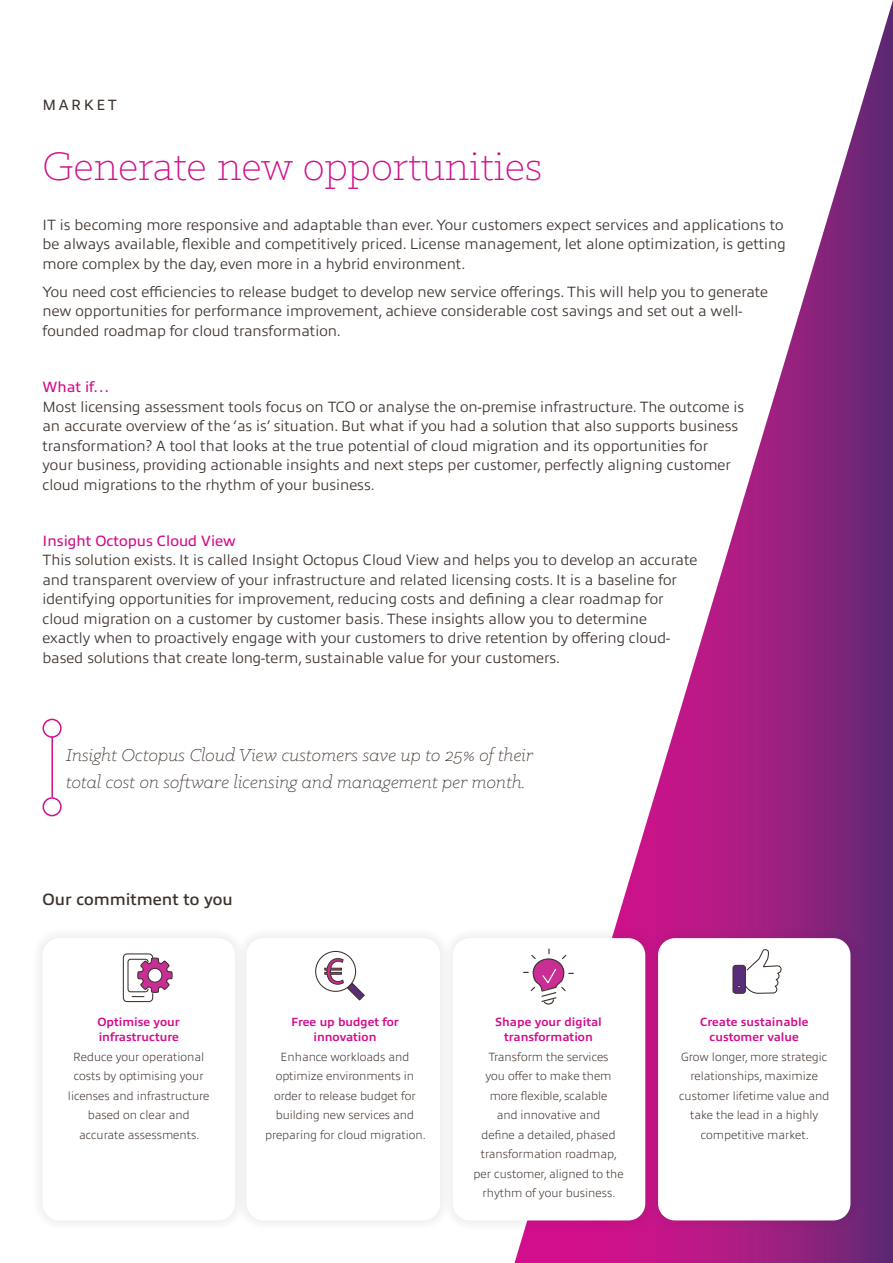
<style>
.page{position:relative;width:893px;height:1263px;background:#fff}
.page>*{position:absolute;margin:0;border:0;box-sizing:border-box;transform-origin:0 0}
.headers_pink{font:300 45px "Klinic Slab";color:#d20e8c}
.quote_grey{font:italic 300 19.5px/27px "Klinic Slab";color:#3d322c}
.body_headers{font:600 16.5px "Allumi Pro";color:#3d322c}
.body_copy{font:300 15px/19.5px "Allumi Pro";color:#3d322c}
.body_header_pink{font:15px "Allumi Pro";color:#d20e8c}
.t1{font:15px "Allumi Pro";letter-spacing:.17em;color:#3d322c}
.box_copy{font:200 12px/19.5px "Allumi Pro";color:#3d322c;text-align:center}
.body_header_pink-2{font:700 12px/15px "Allumi Pro";color:#d20e8c;text-align:center}
</style>
<div class="page">
<svg style="left:514px;top:0;width:379px;height:1263px"></svg>
<div style="left:30px;top:926px;width:217px;height:307px;background:#fafafa"></div>
<div style="left:43px;top:938px;width:192px;height:282px;background:#fff;border-radius:17px"></div>
<div style="left:234px;top:926px;width:218px;height:307px;background:#f5f5f5"></div>
<div style="left:247px;top:938px;width:193px;height:282px;background:#fff;border-radius:17px"></div>
<div style="left:441px;top:926px;width:216px;height:306px;background:#231f20;opacity:.07"></div>
<div style="left:453px;top:938px;width:192px;height:282px;background:#fff;border-radius:17px"></div>
<div style="left:646px;top:926px;width:216px;height:307px;background:#231f20;opacity:.07"></div>
<div style="left:658px;top:938px;width:192px;height:282px;background:#fff;border-radius:17px"></div>
<div style="left:123px;top:953px;width:30px;height:49px;border:1px solid #3d322c;border-radius:4px"></div>
<div style="left:127px;top:959px;width:22px;height:33px;border:1px solid #3d322c;border-radius:3px"></div>
<svg style="left:132px;top:957px;width:41px;height:40px"></svg>
<svg style="left:524px;top:949px;width:49px;height:56px"></svg>
<div style="left:315px;top:951px;width:41px;height:41px;border:1px solid #3d322c;border-radius:50%"></div>
<svg style="left:324px;top:958px;width:41px;height:43px"></svg>
<div style="left:733px;top:965px;width:12px;height:28px;background:#592d7a;border-radius:3px"></div>
<div style="left:732px;top:965px;width:14px;height:29px;border:1px solid #3d322c;border-radius:3px"></div>
<svg style="left:737px;top:949px;width:45px;height:45px"></svg>
<div style="left:43px;top:719px;width:19px;height:19px;border:2px solid #d20e8c;border-radius:50%"></div>
<hr style="left:51px;top:736px;width:2px;height:61px;background:#d20e8c">
<div style="left:43px;top:797px;width:19px;height:19px;border:2px solid #d20e8c;border-radius:50%"></div>
<p class="t1" style="left:43px;top:94px;width:76px">MARKET</p>
<p class="headers_pink" style="left:43px;top:138px;width:501px">Generate new opportunities</p>
<p class="body_copy" style="left:43px;top:214px;width:745px">IT is becoming more responsive and adaptable than ever. Your customers expect services and applications to be always available, flexible and competitively priced. License management, let alone optimization, is getting more complex by the day, even more in a hybrid environment.</p>
<p class="body_copy" style="left:43px;top:281px;width:727px">You need cost efficiencies to release budget to develop new service offerings. This will help you to generate new opportunities for performance improvement, achieve considerable cost savings and set out a well&shy;founded roadmap for cloud transformation.</p>
<p class="body_header_pink" style="left:43px;top:376px;width:69px">What if…</p>
<p class="body_copy" style="left:43px;top:395px;width:703px">Most licensing assessment tools focus on TCO or analyse the on-premise infrastructure. The outcome is an accurate overview of the ‘as is’ situation. But what if you had a solution that also supports business transformation? A tool that looks at the true potential of cloud migration and its opportunities for<br>your business, providing actionable insights and next steps per customer, perfectly aligning customer cloud migrations to the rhythm of your business.</p>
<p class="body_header_pink" style="left:43px;top:529px;width:195px">Insight Octopus Cloud View</p>
<p class="body_copy" style="left:43px;top:549px;width:656px">This solution exists. It is called Insight Octopus Cloud View and helps you to develop an accurate and transparent overview of your infrastructure and related licensing costs. It is a baseline for identifying opportunities for improvement, reducing costs and defining a clear roadmap for cloud migration on a customer by customer basis. These insights allow you to determine exactly when to proactively engage with your customers to drive retention by offering cloud&shy;based solutions that create long-term, sustainable value for your customers.</p>
<p class="quote_grey" style="left:66px;top:741px;width:469px">Insight Octopus Cloud View customers save up to 25% of their total cost on software licensing and management per month.</p>
<p class="body_headers" style="left:43px;top:887px;width:192px">Our commitment to you</p>
<p class="body_header_pink-2" style="left:97px;top:1014px;width:84px;text-align:left">Optimise your infrastructure</p>
<p class="box_copy" style="left:68px;top:1046px;width:143px">Reduce your operational costs by optimising your licenses and infrastructure based on clear and accurate assessments.</p>
<p class="body_header_pink-2" style="left:291px;top:1014px;width:109px">Free up budget for innovation</p>
<p class="box_copy" style="left:265px;top:1046px;width:162px">Enhance workloads and optimize environments in order to release budget for building new services and preparing for cloud migration.</p>
<p class="body_header_pink-2" style="left:495px;top:1014px;width:108px">Shape your digital transformation</p>
<p class="box_copy" style="left:473px;top:1046px;width:152px">Transform the services<br>you offer to make them more flexible, scalable<br>and innovative and<br>define a detailed, phased transformation roadmap, per customer, aligned to the rhythm of your business.</p>
<p class="body_header_pink-2" style="left:700px;top:1014px;width:110px">Create sustainable customer value</p>
<p class="box_copy" style="left:679px;top:1046px;width:152px">Grow longer, more strategic relationships, maximize customer lifetime value and take the lead in a highly competitive market.</p>
</div>
